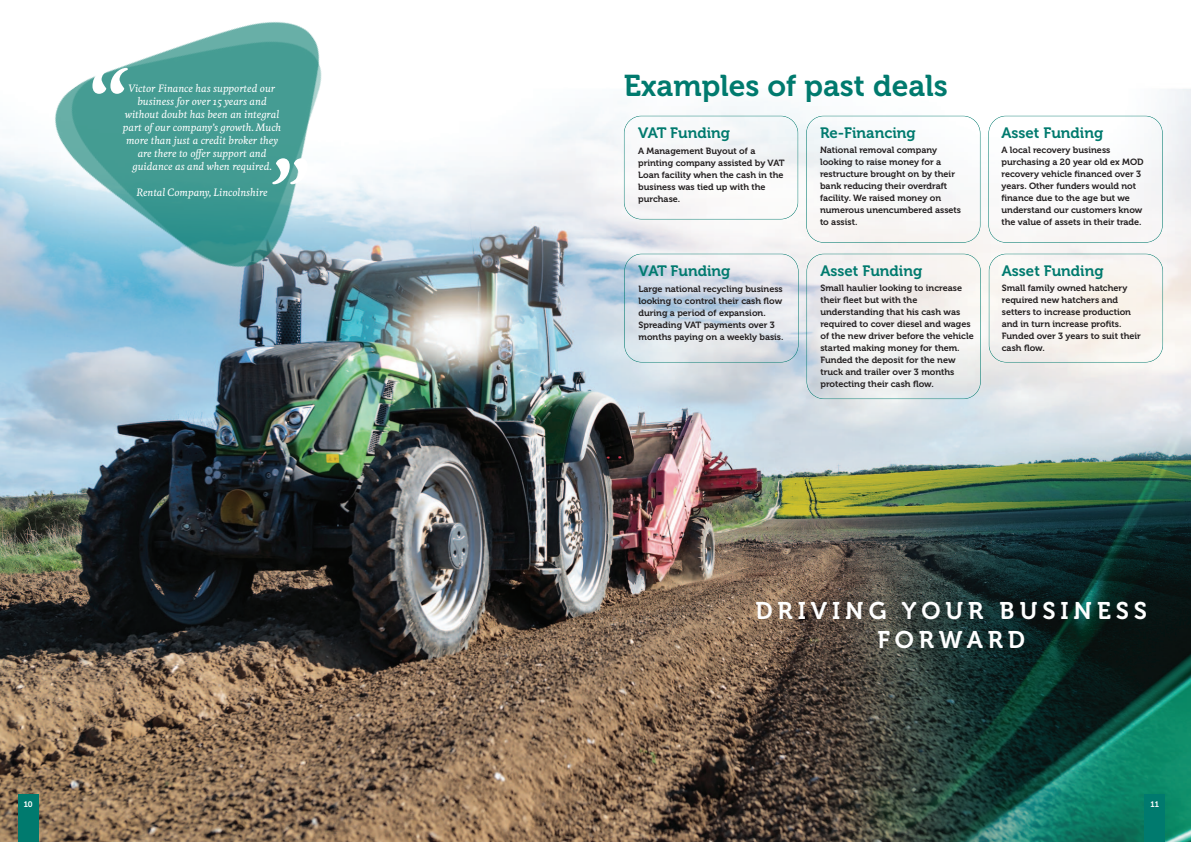
<style>
.page{position:relative;width:1191px;height:842px;background:#fff}
.page>*{position:absolute;margin:0;border:0;box-sizing:border-box;transform-origin:0 0}
.t1{font:italic 500 98px "Feijoa";color:#fff}
.t2{font:30px "Museo 700";color:#007a6e}
.t3{font:24px/29px "Museo 700";letter-spacing:.205em;color:#fff;text-align:center}
.t4{font:15px "Museo 700";color:#007a6e}
.t5{font:italic 500 10px/13px "Feijoa";color:#fff;text-align:center}
.t6{font:9px/12px "Museo 700";color:#231f20}
.t7{font:8px "Museo 700";color:#fff}
</style>
<div class="page">
<img style="left:0;top:89px;width:1191px;height:753px">
<div style="left:18px;top:795px;width:21px;height:47px;background:#007a6e"></div>
<div style="left:1144px;top:794px;width:21px;height:48px;background:#007a6e"></div>
<div style="left:624px;top:116px;width:174px;height:103px;border:1px solid #007a6e;border-radius:18px"></div>
<div style="left:806px;top:116px;width:174px;height:127px;border:1px solid #007a6e;border-radius:18px"></div>
<div style="left:988px;top:116px;width:174px;height:127px;border:1px solid #007a6e;border-radius:18px"></div>
<img style="left:18px;top:21px;width:405px;height:318px">
<div style="left:624px;top:254px;width:174px;height:108px;border:1px solid #007a6e;border-radius:18px"></div>
<div style="left:806px;top:254px;width:174px;height:145px;border:1px solid #007a6e;border-radius:18px"></div>
<div style="left:988px;top:254px;width:175px;height:108px;border:1px solid #007a6e;border-radius:18px"></div>
<p class="t1" style="left:91px;top:60px;width:38px">“</p>
<p class="t5" style="left:123px;top:83px;width:160px">Victor Finance has supported our business for over 15 years and without doubt has been an integral part of our company’s growth. Much more than just a credit broker they are there to offer support and guidance as and when required.</p>
<p class="t5" style="left:136px;top:187px;width:133px">Rental Company, Lincolnshire</p>
<p class="t1" style="left:309px;top:193px;width:38px;rotate:-180deg">“</p>
<p class="t2" style="left:624px;top:75px;width:325px">Examples of past deals</p>
<p class="t4" style="left:638px;top:127px;width:93px">VAT Funding</p>
<p class="t6" style="left:638px;top:146px;width:148px">A Management Buyout of a printing company assisted by VAT<br>Loan facility when the cash in the business was tied up with the purchase.</p>
<p class="t4" style="left:820px;top:127px;width:97px">Re-Financing</p>
<p class="t6" style="left:820px;top:145px;width:143px">National removal company looking to raise money for a restructure brought on by their bank reducing their overdraft facility. We raised money on numerous unencumbered assets to assist.</p>
<p class="t4" style="left:638px;top:265px;width:93px">VAT Funding</p>
<p class="t6" style="left:638px;top:284px;width:146px">Large national recycling business looking to control their cash flow during a period of expansion.<br>Spreading VAT payments over 3 months paying on a weekly basis.</p>
<p class="t4" style="left:820px;top:265px;width:103px">Asset Funding</p>
<p class="t6" style="left:820px;top:283px;width:155px">Small haulier looking to increase their fleet but with the understanding that his cash was required to cover diesel and wages of the new driver before the vehicle started making money for them.<br>Funded the deposit for the new truck and trailer over 3 months protecting their cash flow.</p>
<p class="t4" style="left:1001px;top:127px;width:103px">Asset Funding</p>
<p class="t6" style="left:1001px;top:145px;width:144px">A local recovery business purchasing a 20 year old ex MOD recovery vehicle financed over 3 years. Other funders would not finance due to the age but we understand our customers know the value of assets in their trade.</p>
<p class="t4" style="left:1001px;top:265px;width:103px">Asset Funding</p>
<p class="t6" style="left:1001px;top:283px;width:140px">Small family owned hatchery required new hatchers and setters to increase production and in turn increase profits.<br>Funded over 3 years to suit their cash flow.</p>
<p class="t3" style="left:755px;top:598px;width:393px">DRIVING YOUR BUSINESS<br>FORWARD</p>
<p class="t7" style="left:24px;top:801px;width:11px">10</p>
<p class="t7" style="left:1150px;top:801px;width:10px">11</p>
</div>
